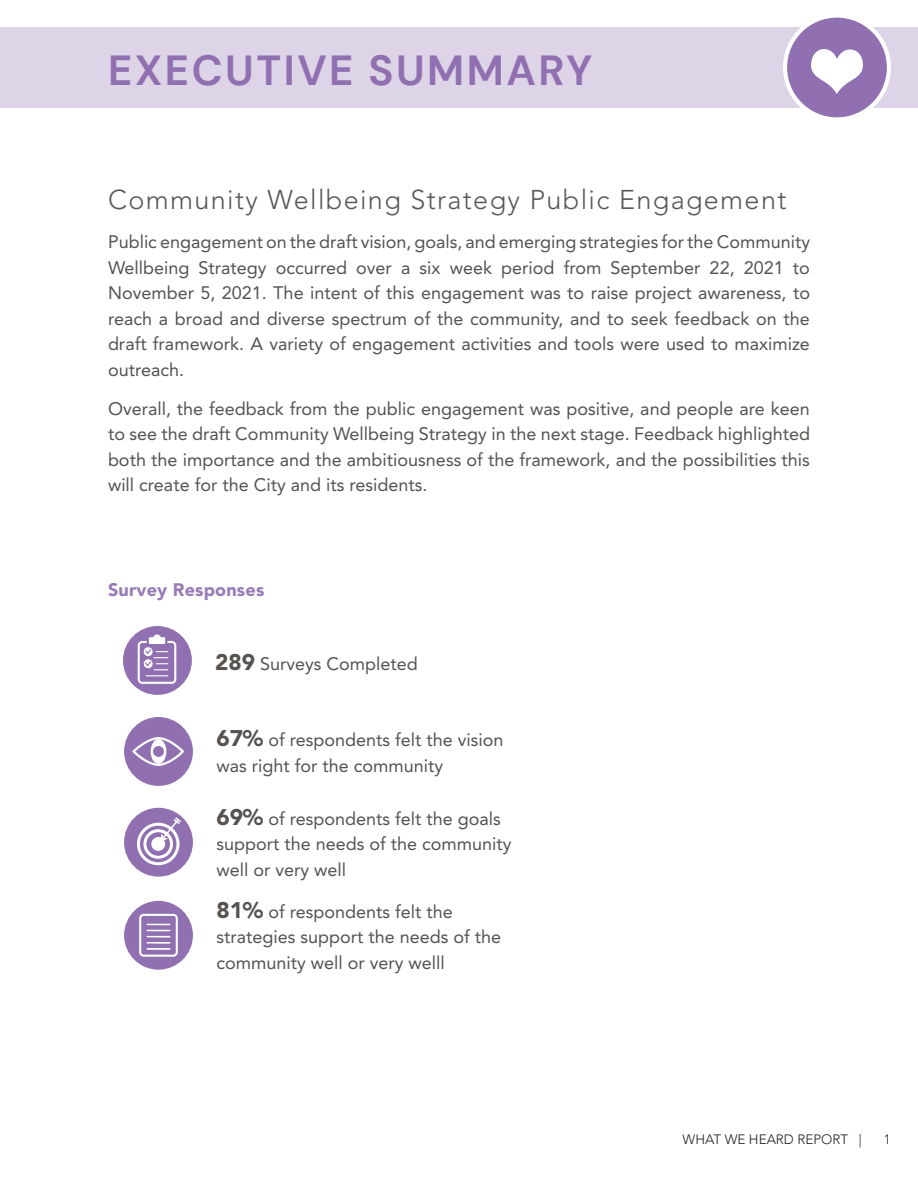
<style>
.page{position:relative;width:918px;height:1188px;background:#fff}
.page>*{position:absolute;margin:0;border:0;box-sizing:border-box;transform-origin:0 0}
.t1{font:700 42px "DM Sans";letter-spacing:.06em;color:#9070b1}
.t2{font:300 27px "Avenir LT Std";letter-spacing:.05em;color:#57585a}
.t3{font:18px/25.5px "Avenir LT Std";color:#55524f}
.t4{font:900 18px "Avenir LT Std";letter-spacing:.01em;color:#987bb7}
.t5{font:300 13.5px "Avenir LT Std";color:#231f20}
.s1{font-weight:900;font-size:22.5px}
</style>
<div class="page">
<div style="left:0;top:27px;width:918px;height:81px;background:#ddd4e7"></div>
<div style="left:785px;top:16px;width:104px;height:103px;background:#9070b1;border-radius:50%"></div>
<div style="left:783px;top:14px;width:108px;height:107px;border:4px solid #fff;border-radius:50%"></div>
<svg style="left:811px;top:49px;width:52px;height:45px"></svg>
<div style="left:123px;top:626px;width:69px;height:69px;background:#9070b1;border-radius:50%"></div>
<svg style="left:138px;top:634px;width:38px;height:50px"></svg>
<div style="left:124px;top:808px;width:69px;height:69px;background:#9070b1;border-radius:50%"></div>
<div style="left:137px;top:823px;width:43px;height:42px;border:3px solid #fff;border-radius:50%"></div>
<div style="left:143px;top:829px;width:30px;height:30px;border:3px solid #fff;border-radius:50%"></div>
<div style="left:151px;top:837px;width:14px;height:14px;background:#fff;border-radius:50%"></div>
<svg style="left:158px;top:816px;width:25px;height:28px"></svg>
<div style="left:124px;top:901px;width:69px;height:69px;background:#9070b1;border-radius:50%"></div>
<svg style="left:139px;top:914px;width:39px;height:43px"></svg>
<hr style="left:147px;top:942px;width:23px;height:2px;background:#fff">
<hr style="left:147px;top:948px;width:23px;height:2px;background:#fff">
<div style="left:124px;top:717px;width:69px;height:69px;background:#9070b1;border-radius:50%"></div>
<div style="left:133px;top:737px;width:51px;height:29px;border:2px solid #fff;border-radius:50%"></div>
<div style="left:151px;top:739px;width:15px;height:25px;background:#fff;border-radius:50%"></div>
<div style="left:153px;top:746px;width:11px;height:11px;background:#9070b1;border-radius:50%"></div>
<h1 class="t1" style="left:108px;top:44px;width:486px">EXECUTIVE SUMMARY</h1>
<h2 class="t2" style="left:108px;top:184px;width:680px">Community Wellbeing Strategy Public Engagement</h2>
<p class="t3" style="left:108px;top:230px;width:704px;text-align:justify">Public engagement on the draft vision, goals, and emerging strategies for the Community Wellbeing Strategy occurred over a six week period from September 22, 2021 to November 5, 2021. The intent of this engagement was to raise project awareness, to reach a broad and diverse spectrum of the community, and to seek feedback on the draft framework. A variety of engagement activities and tools were used to maximize outreach.</p>
<p class="t3" style="left:108px;top:396px;width:704px;text-align:justify">Overall, the feedback from the public engagement was positive, and people are keen to see the draft Community Wellbeing Strategy in the next stage. Feedback highlighted both the importance and the ambitiousness of the framework, and the possibilities this will create for the City and its residents.</p>
<p class="t4" style="left:108px;top:579px;width:158px">Survey Responses</p>
<p class="t3" style="left:215px;top:651px;width:204px"><span class="s1">289</span> Surveys Completed</p>
<p class="t3" style="left:216px;top:727px;width:289px"><span class="s1">67%</span> of respondents felt the vision was right for the community</p>
<p class="t3" style="left:216px;top:806px;width:297px"><span class="s1">69%</span> of respondents felt the goals support the needs of the community well or very well</p>
<p class="t3" style="left:216px;top:899px;width:286px"><span class="s1">81%</span> of respondents felt the strategies support the needs of the community well or very welll</p>
<p class="t5" style="left:683px;top:1131px;width:181px">WHAT WE HEARD REPORT |</p>
<p class="t5" style="left:884px;top:1131px;width:9px">1</p>
</div>
